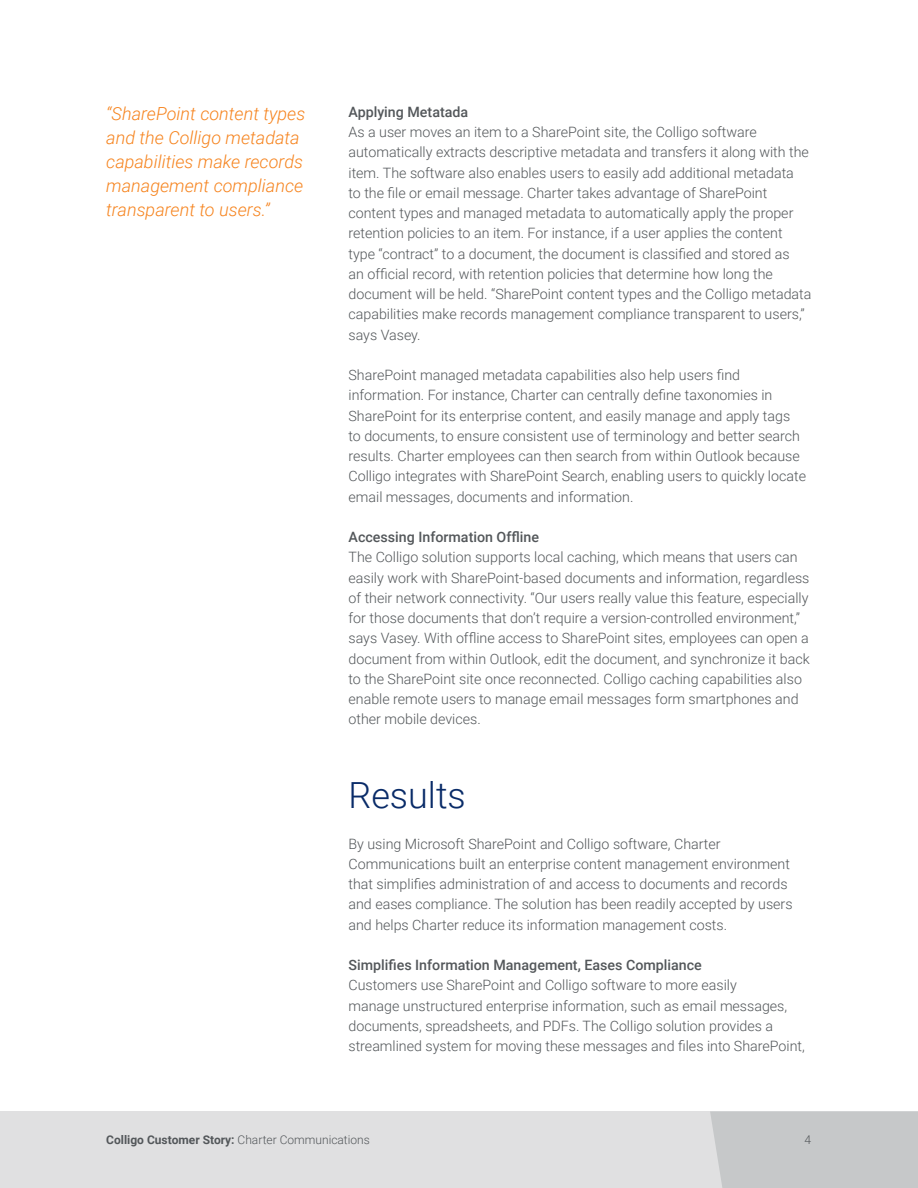
<style>
.page{position:relative;width:918px;height:1188px;background:#fff}
.page>*{position:absolute;margin:0;border:0;box-sizing:border-box;transform-origin:0 0}
.t1{font:300 36px "Roboto";color:#092b68}
.t2{font:italic 300 18px/24px "Roboto";color:#f6841f}
.t3{font:300 14.25px/20.2px "Roboto";color:#53575a}
.t4{font:500 14.25px "Roboto";color:#53575a}
.t5{font:700 12px "Roboto";color:#53575a}
.t6{font:300 12px "Roboto";color:#53575a}
.s1{font-weight:300}
</style>
<div class="page">
<div style="left:0;top:1111px;width:918px;height:77px;background:#e0e0e1"></div>
<div style="left:710px;top:1111px;width:208px;height:77px;background:#c6c8c9"></div>
<p class="t2" style="left:106px;top:103px;width:201px">“SharePoint content types and the Colligo metadata capabilities make records management compliance transparent to users.”</p>
<p class="t4" style="left:349px;top:106px;width:121px">Applying Metatada</p>
<p class="t3" style="left:349px;top:123px;width:464px">As a user moves an item to a SharePoint site, the Colligo software automatically extracts descriptive metadata and transfers it along with the item. The software also enables users to easily add additional metadata<br>to the file or email message. Charter takes advantage of SharePoint content types and managed metadata to automatically apply the proper retention policies to an item. For instance, if a user applies the content type “contract” to a document, the document is classified and stored as<br>an official record, with retention policies that determine how long the document will be held. “SharePoint content types and the Colligo metadata capabilities make records management compliance transparent to users,” says Vasey.</p>
<p class="t3" style="left:349px;top:365px;width:459px">SharePoint managed metadata capabilities also help users find information. For instance, Charter can centrally define taxonomies in SharePoint for its enterprise content, and easily manage and apply tags to documents, to ensure consistent use of terminology and better search results. Charter employees can then search from within Outlook because Colligo integrates with SharePoint Search, enabling users to quickly locate email messages, documents and information.</p>
<p class="t4" style="left:349px;top:527px;width:192px">Accessing Information Offline</p>
<p class="t3" style="left:349px;top:548px;width:463px">The Colligo solution supports local caching, which means that users can easily work with SharePoint-based documents and information, regardless of their network connectivity. “Our users really value this feature, especially for those documents that don’t require a version-controlled environment,” says Vasey. With offline access to SharePoint sites, employees can open a document from within Outlook, edit the document, and synchronize it back to the SharePoint site once reconnected. Colligo caching capabilities also enable remote users to manage email messages form smartphones and other mobile devices.</p>
<h1 class="t1" style="left:349px;top:780px;width:119px">Results</h1>
<p class="t3" style="left:349px;top:835px;width:446px">By using Microsoft SharePoint and Colligo software, Charter Communications built an enterprise content management environment that simplifies administration of and access to documents and records and eases compliance. The solution has been readily accepted by users and helps Charter reduce its information management costs.</p>
<p class="t4" style="left:349px;top:955px;width:355px">Simplifies Information Management, Eases Compliance</p>
<p class="t3" style="left:349px;top:976px;width:458px">Customers use SharePoint and Colligo software to more easily<br>manage unstructured enterprise information, such as email messages, documents, spreadsheets, and PDFs. The Colligo solution provides a streamlined system for moving these messages and files into SharePoint,</p>
<p class="t5" style="left:106px;top:1135px;width:265px">Colligo Customer Story: <span class="s1">Charter Communications</span></p>
<p class="t6" style="left:805px;top:1135px;width:8px">4</p>
</div>
